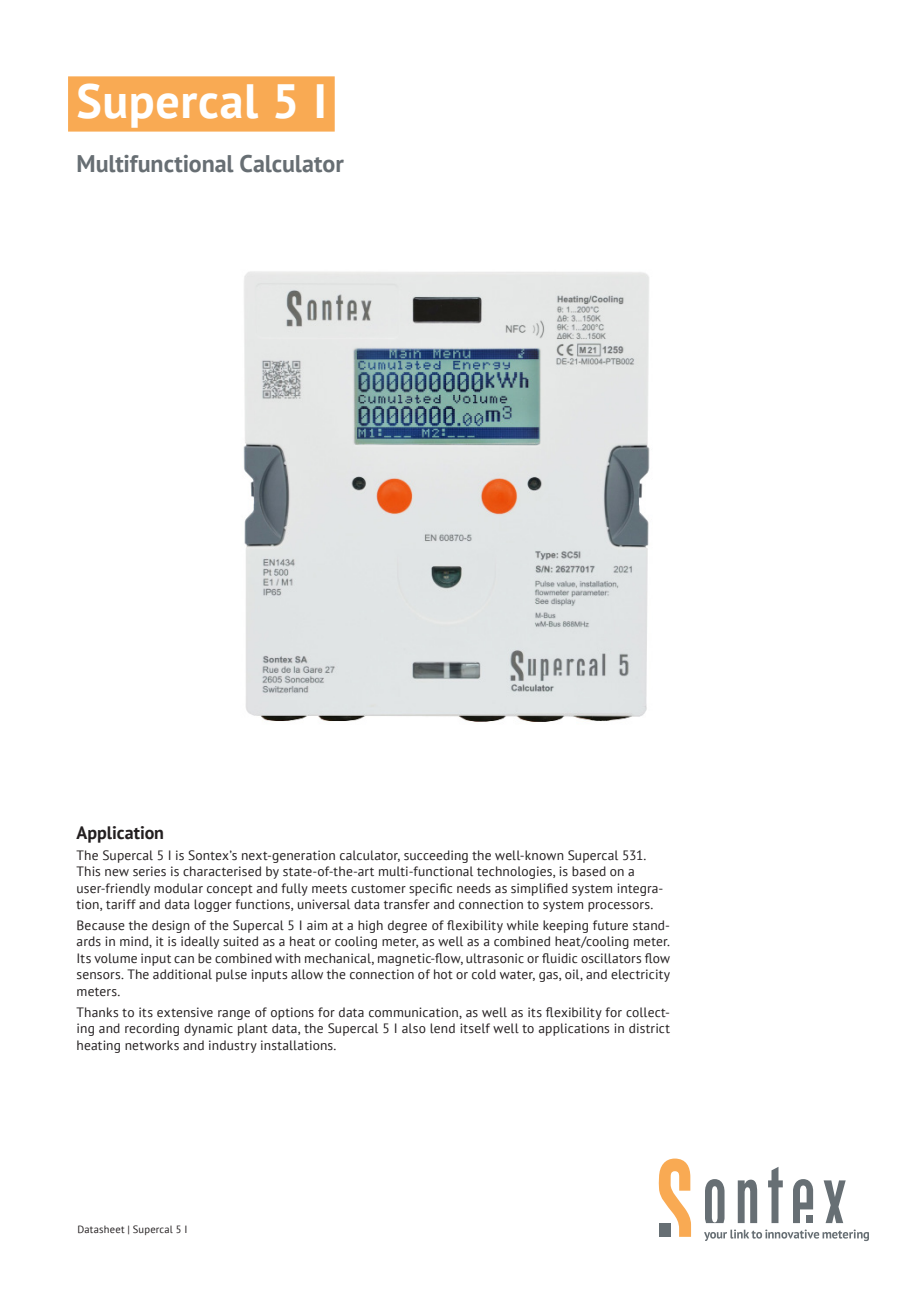
<style>
.page{position:relative;width:919px;height:1289px;background:#fff}
.page>*{position:absolute;margin:0;border:0;box-sizing:border-box;transform-origin:0 0}
.Titel_orange-hinterl{font:700 48px "PT Sans";letter-spacing:.01em;color:#fff}
.Lead{font:700 24px "PT Sans";letter-spacing:-.005em;color:#676e73}
.Titel_Lauftext{font:700 18px "PT Sans";color:#231f20}
.Lauftext_9pt{font:13.5px/16.5px "PT Sans";letter-spacing:.01em;color:#231f20;text-align:justify}
.Titel_Lauftext-2{font:13.5px/16.5px "PT Sans";letter-spacing:.01em;color:#231f20}
.t1{font:10.5px "PT Sans";letter-spacing:.02em;color:#231f20}
</style>
<div class="page">
<div style="left:68px;top:76px;width:267px;height:56px;background:#f9aa53"></div>
<svg style="left:658px;top:1158px;width:33px;height:78px"></svg>
<svg style="left:768px;top:1167px;width:14px;height:55px"></svg>
<svg style="left:823px;top:1180px;width:22px;height:42px"></svg>
<svg style="left:793px;top:1179px;width:20px;height:43px"></svg>
<svg style="left:737px;top:1179px;width:20px;height:43px"></svg>
<svg style="left:705px;top:1179px;width:19px;height:43px"></svg>
<svg style="left:704px;top:1229px;width:164px;height:11px"></svg>
<img style="left:243px;top:271px;width:407px;height:451px">
<p class="Titel_orange-hinterl" style="left:77px;top:69px;width:252px">Supercal 5 I</p>
<p class="Lead" style="left:77px;top:147px;width:269px">Multifunctional Calculator</p>
<p class="Titel_Lauftext" style="left:77px;top:820px;width:89px">Application</p>
<p class="Titel_Lauftext-2" style="left:77px;top:846px;width:588px">The Supercal 5 I is Sontex’s next-generation calculator, succeeding the well-known Supercal 531.<br>This new series is characterised by state-of-the-art multi-functional technologies, is based on a user-friendly modular concept and fully meets customer specific needs as simplified system integra&shy;tion, tariff and data logger functions, universal data transfer and connection to system processors.</p>
<p class="Lauftext_9pt" style="left:77px;top:916px;width:595px">Because the design of the Supercal 5 I aim at a high degree of flexibility while keeping future stand&shy;ards in mind, it is ideally suited as a heat or cooling meter, as well as a combined heat/cooling meter.<br>Its volume input can be combined with mechanical, magnetic-flow, ultrasonic or fluidic oscillators flow sensors. The additional pulse inputs allow the connection of hot or cold water, gas, oil, and electricity meters.</p>
<p class="Lauftext_9pt" style="left:77px;top:1003px;width:595px">Thanks to its extensive range of options for data communication, as well as its flexibility for collect&shy;ing and recording dynamic plant data, the Supercal 5 I also lend itself well to applications in district heating networks and industry installations.</p>
<p class="t1" style="left:77px;top:1222px;width:111px">Datasheet | Supercal 5 I</p>
</div>
